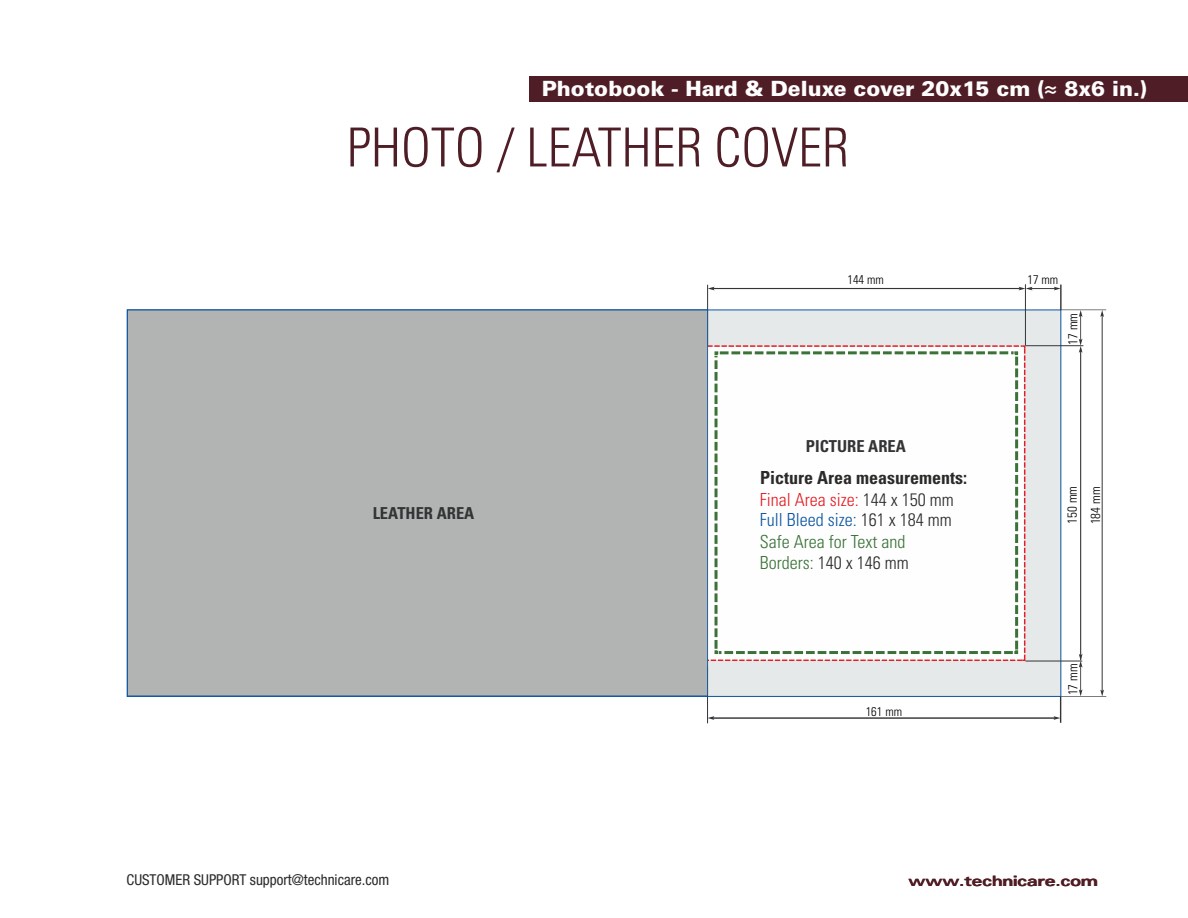
<style>
.page{position:relative;width:1188px;height:918px;background:#fff}
.page>*{position:absolute;margin:0;border:0;box-sizing:border-box;transform-origin:0 0}
.t1{font:300 condensed 53.85px "Univers LT Std";color:#4f1d26}
.t2{font:900 21px "Univers LT Std";color:#fefefe}
.t3{font:300 condensed 18px/21.3px "Univers LT Std";color:#2b2a29}
.t4{font:700 condensed 16.5px "Univers LT Std";color:#333436}
.t5{font:condensed 15px "Helvetica Neue LT Std";color:#2b2a29}
.t6{font:700 expanded 14.25px "Univers LT Std";color:#4f1d26}
.t7{font:300 condensed 13.05px "Univers LT Std";color:#000}
.t8{font:300 condensed 12.6px "Univers LT Std";color:#000002}
.s1{font-weight:700}
.s2{color:#e31e24}
.s3{color:#0b54a0}
.s4{color:#3a7237}
</style>
<div class="page">
<div style="left:128px;top:310px;width:932px;height:386px;background:#e5e9ea"></div>
<hr style="left:1025px;top:284px;width:1px;height:61px;background:#333436">
<hr style="left:707px;top:285px;width:1px;height:61px;background:#333436">
<hr style="left:712px;top:288px;width:308px;height:1px;background:#333436">
<svg style="left:708px;top:287px;width:7px;height:3px"></svg>
<hr style="left:1025px;top:345px;width:58px;height:1px;background:#333436">
<hr style="left:1025px;top:661px;width:57px;height:1px;background:#333436">
<hr style="left:707px;top:666px;width:1px;height:57px;background:#333436">
<hr style="left:713px;top:718px;width:342px;height:1px;background:#333436">
<svg style="left:708px;top:716px;width:6px;height:4px"></svg>
<svg style="left:1054px;top:696px;width:7px;height:27px"></svg>
<hr style="left:1061px;top:310px;width:45px;height:1px;background:#333436">
<hr style="left:1102px;top:315px;width:1px;height:376px;background:#333436">
<svg style="left:1100px;top:310px;width:4px;height:7px"></svg>
<hr style="left:1080px;top:349px;width:1px;height:311px;background:#333436">
<svg style="left:1100px;top:690px;width:4px;height:6px"></svg>
<svg style="left:1079px;top:310px;width:4px;height:43px"></svg>
<svg style="left:1079px;top:654px;width:4px;height:42px"></svg>
<hr style="left:1061px;top:696px;width:45px;height:1px;background:#333436">
<svg style="left:1019px;top:285px;width:43px;height:25px"></svg>
<div style="left:127px;top:310px;width:581px;height:386px;background:#b2b3b3"></div>
<svg style="left:706px;top:345px;width:320px;height:317px;background:#f5f6f4"></svg>
<div style="left:529px;top:76px;width:659px;height:26px;background:#4f1d26"></div>
<p class="t2" style="left:542px;top:81px;width:607px">Photobook - Hard &amp; Deluxe cover 20x15 cm (≈ 8x6 in.)</p>
<h1 class="t1" style="left:347px;top:127px;width:503px">PHOTO / LEATHER COVER</h1>
<p class="t4" style="left:373px;top:507px;width:103px">LEATHER AREA</p>
<p class="t8" style="left:847px;top:275px;width:38px">144 mm</p>
<p class="t8" style="left:1027px;top:275px;width:32px">17 mm</p>
<p class="t7" style="left:1068px;top:345px;width:33px;rotate:-90deg">17 mm</p>
<p class="t4" style="left:806px;top:440px;width:101px">PICTURE AREA</p>
<p class="t3" style="left:760px;top:469px;width:209px"><span class="s1">Picture Area measurements:<br></span><span class="s2">Final Area size:</span> 144 x 150 mm<br><span class="s3">Full Bleed size:</span> 161 x 184 mm<br><span class="s4">Safe Area for Text and<br>Borders:</span> 140 x 146 mm</p>
<p class="t8" style="left:866px;top:707px;width:38px">161 mm</p>
<p class="t7" style="left:1067px;top:524px;width:39px;rotate:-90deg">150 mm</p>
<p class="t7" style="left:1091px;top:524px;width:39px;rotate:-90deg">184 mm</p>
<p class="t7" style="left:1068px;top:695px;width:33px;rotate:-90deg">17 mm</p>
<p class="t5" style="left:127px;top:874px;width:264px">CUSTOMER SUPPORT support@technicare.com</p>
<p class="t6" style="left:909px;top:876px;width:190px">www.technicare.com</p>
</div>
